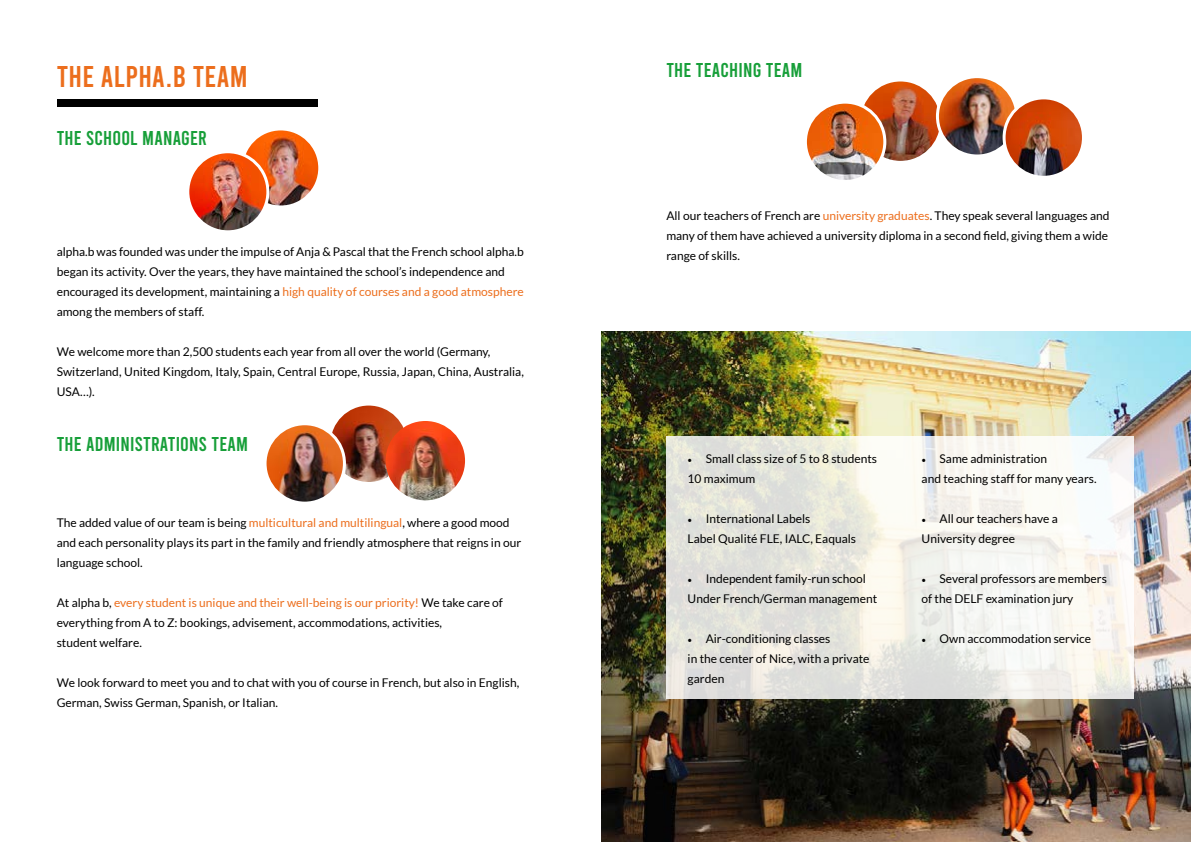
<style>
.page{position:relative;width:1191px;height:842px;background:#fff}
.page>*{position:absolute;margin:0;border:0;box-sizing:border-box;transform-origin:0 0}
.t1{font:30px "Bebas";letter-spacing:.01em;color:#ec6e1d}
.t2{font:20px "Bebas";letter-spacing:.01em;color:#179f39}
.t3{font:12px/20px "Lato";color:#000}
.s1{color:#ec6e1d}
.s2{font-family:"Minion Pro"}
</style>
<div class="page">
<img style="left:601px;top:332px;width:590px;height:510px">
<svg style="left:666px;top:437px;width:468px;height:262px"></svg>
<div style="left:57px;top:99px;width:260px;height:7px;background:#000"></div>
<img style="left:241px;top:128px;width:80px;height:80px;border-radius:40px">
<div style="left:238px;top:125px;width:85px;height:85px;border:5px solid #fff;border-radius:50%"></div>
<img style="left:188px;top:152px;width:80px;height:80px;border-radius:40px">
<div style="left:186px;top:150px;width:83px;height:83px;border:3px solid #fff;border-radius:50%"></div>
<img style="left:329px;top:404px;width:79px;height:79px;border-radius:40px">
<div style="left:327px;top:403px;width:83px;height:82px;border:3px solid #fff;border-radius:50%"></div>
<img style="left:265px;top:424px;width:79px;height:79px;border-radius:40px">
<div style="left:263px;top:422px;width:83px;height:83px;border:3px solid #fff;border-radius:50%"></div>
<img style="left:860px;top:81px;width:80px;height:80px;border-radius:40px">
<img style="left:937px;top:77px;width:79px;height:79px;border-radius:40px">
<div style="left:936px;top:75px;width:82px;height:82px;border:3px solid #fff;border-radius:50%"></div>
<img style="left:805px;top:102px;width:79px;height:80px;border-radius:40px">
<div style="left:804px;top:101px;width:82px;height:82px;border:3px solid #fff;border-radius:50%"></div>
<img style="left:1004px;top:98px;width:79px;height:79px;border-radius:40px">
<div style="left:1002px;top:96px;width:83px;height:83px;border:3px solid #fff;border-radius:50%"></div>
<img style="left:386px;top:421px;width:79px;height:79px;border-radius:40px">
<h1 class="t1" style="left:57px;top:61px;width:193px">THE ALPHA.B TEAM</h1>
<h2 class="t2" style="left:57px;top:128px;width:152px">THE SCHOOL MANAGER</h2>
<p class="t3" style="left:57px;top:242px;width:469px">alpha.b was founded was under the impulse of Anja &amp; Pascal that the French school alpha.b began its activity. Over the years, they have maintained the school’s independence and encouraged its development, maintaining a <span class="s1">high quality of courses and a good atmosphere </span>among the members of staff.</p>
<p class="t3" style="left:57px;top:342px;width:469px">We welcome more than 2,500 students each year from all over the world (Germany,<br>Switzerland, United Kingdom, Italy, Spain, Central Europe, Russia, Japan, China, Australia,<br>USA…).</p>
<h2 class="t2" style="left:57px;top:434px;width:128px">THE ADMINISTRATIONS</h2>
<h2 class="t2" style="left:211px;top:434px;width:38px">TEAM</h2>
<p class="t3" style="left:57px;top:513px;width:466px">The added value of our team is being <span class="s1">multicultural and multilingual</span>, where a good mood and each personality plays its part in the family and friendly atmosphere that reigns in our language school.</p>
<p class="t3" style="left:57px;top:593px;width:448px">At alpha b, <span class="s1">every student is unique and their well-being is our priority!</span> We take care of everything from A to Z: bookings, advisement, accommodations, activities,<br>student welfare.</p>
<p class="t3" style="left:57px;top:673px;width:464px">We look forward to meet you and to chat with you of course in French, but also in English,<br>German, Swiss German, Spanish, or Italian.</p>
<h2 class="t2" style="left:666px;top:60px;width:138px">THE TEACHING TEAM</h2>
<p class="t3" style="left:666px;top:206px;width:445px">All our teachers of French are <span class="s1">university graduates</span>. They speak several languages and many of them have achieved a university diploma in a second field, giving them a wide range of skills.</p>
<p class="t3" style="left:687px;top:449px;width:191px"><span class="s2">•</span> Small class size of 5 to 8 students<br>10 maximum</p>
<p class="t3" style="left:687px;top:509px;width:170px"><span class="s2">•</span> International Labels<br>Label Qualité FLE, IALC, Eaquals</p>
<p class="t3" style="left:687px;top:569px;width:191px"><span class="s2">•</span> Independent family-run school<br>Under French/German management</p>
<p class="t3" style="left:687px;top:629px;width:183px"><span class="s2">•</span> Air-conditioning classes<br>in the center of Nice, with a private garden</p>
<p class="t3" style="left:921px;top:449px;width:176px"><span class="s2">•</span> Same administration<br>and teaching staff for many years.</p>
<p class="t3" style="left:921px;top:509px;width:138px"><span class="s2">•</span> All our teachers have a<br>University degree</p>
<p class="t3" style="left:921px;top:569px;width:187px"><span class="s2">•</span> Several professors are members of the DELF examination jury</p>
<p class="t3" style="left:921px;top:629px;width:171px"><span class="s2">•</span> Own accommodation service</p>
</div>
